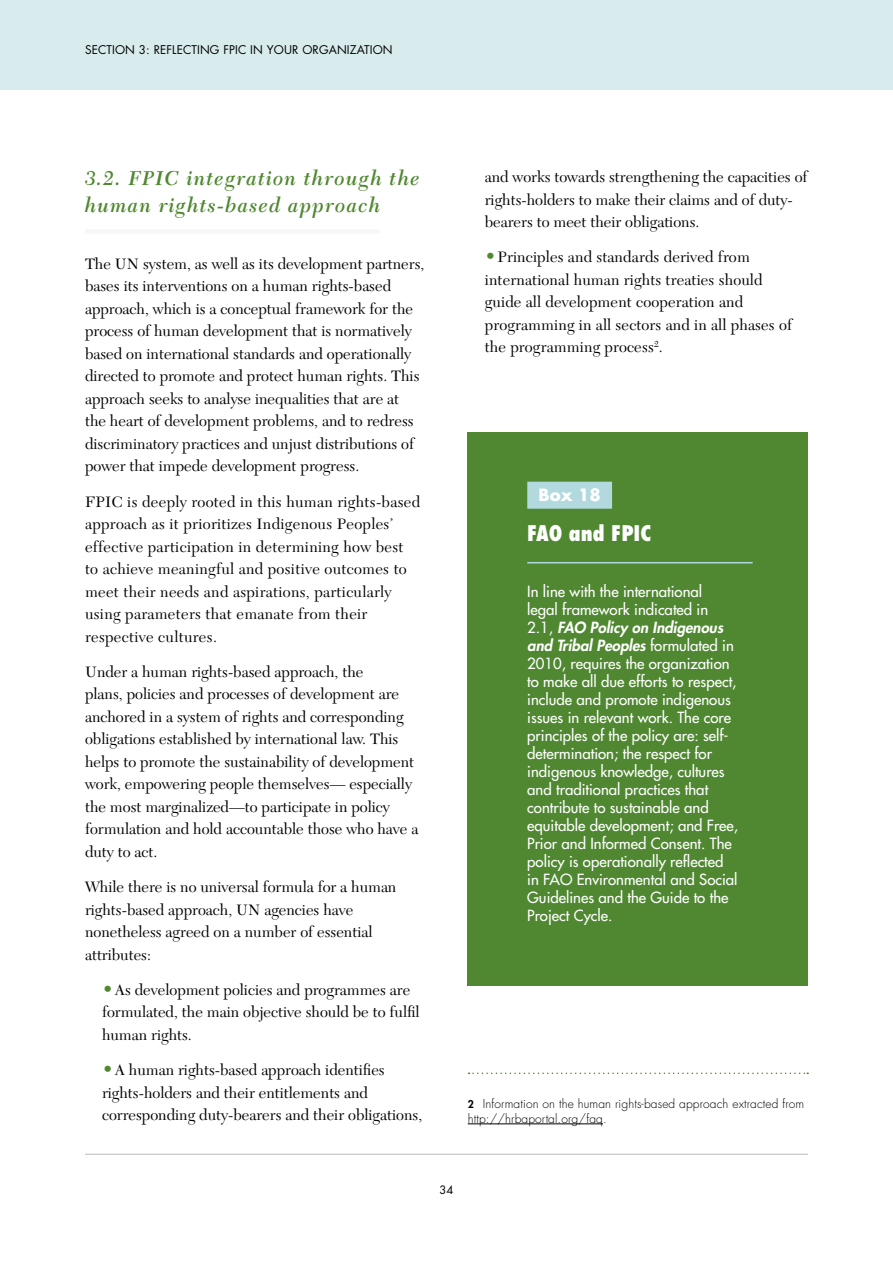
<style>
.page{position:relative;width:893px;height:1263px;background:#fff}
.page>*{position:absolute;margin:0;border:0;box-sizing:border-box;transform-origin:0 0}
.t1{font:italic 600 21px/27px "New Caledonia";letter-spacing:.05em;color:#508831}
.t2{font:800 condensed 21px "Futura Std";color:#fff}
.t3{font:700 16.5px "Futura Std";color:#fff}
.t4{font:15.75px/22.5px "New Caledonia";color:#000}
.t5{font:15.75px/22.5px "New Caledonia";letter-spacing:.02em;color:#000}
.t6{font:500 15px/18px "Futura Std";color:#fff}
.t7{font:300 12px/15px "Futura Std";letter-spacing:.01em;color:#000}
.t8{font:11.7px "Futura Std";letter-spacing:.01em;color:#000}
.t9{font:11.25px "Futura Std";color:#000}
.s1{font-family:"Futura Std";font-weight:700;font-size:16.5px;color:#508831}
.s2{font-weight:800;font-style:italic}
.s3{font-weight:800;font-size:10.5px}
</style>
<div class="page">
<hr style="left:85px;top:1154px;width:723px;height:1px;background:#bababa">
<div style="left:0;top:0;width:893px;height:89px;background:#d8ecee"></div>
<div style="left:85px;top:229px;width:295px;height:5px;background:#f5f7f8"></div>
<svg style="left:468px;top:1072px;width:340px;height:2px"></svg>
<hr style="left:468px;top:1123px;width:135px;height:1px;background:#000">
<div style="left:468px;top:432px;width:340px;height:554px;background:#508831"></div>
<div style="left:527px;top:482px;width:85px;height:27px;background:#b2dade"></div>
<hr style="left:527px;top:562px;width:226px;height:1px;background:#b2dade">
<p class="t8" style="left:85px;top:43px;width:309px">SECTION 3: REFLECTING FPIC IN YOUR ORGANIZATION</p>
<h1 class="t1" style="left:85px;top:165px;width:336px">3.2. FPIC integration through the human rights-based approach</h1>
<p class="t4" style="left:85px;top:253px;width:341px">The UN system, as well as its development partners, bases its interventions on a human rights-based approach, which is a conceptual framework for the process of human development that is normatively based on international standards and operationally directed to promote and protect human rights. This approach seeks to analyse inequalities that are at<br>the heart of development problems, and to redress discriminatory practices and unjust distributions of power that impede development progress.</p>
<p class="t5" style="left:85px;top:490px;width:337px">FPIC is deeply rooted in this human rights-based approach as it prioritizes Indigenous Peoples’ effective participation in determining how best to achieve meaningful and positive outcomes to meet their needs and aspirations, particularly using parameters that emanate from their respective cultures.</p>
<p class="t4" style="left:85px;top:661px;width:335px">Under a human rights-based approach, the<br>plans, policies and processes of development are anchored in a system of rights and corresponding obligations established by international law. This helps to promote the sustainability of development work, empowering people themselves— especially the most marginalized—to participate in policy formulation and hold accountable those who have a duty to act.</p>
<p class="t4" style="left:85px;top:876px;width:313px">While there is no universal formula for a human rights-based approach, UN agencies have nonetheless agreed on a number of essential attributes:</p>
<p class="t4" style="left:102px;top:979px;width:319px"><span class="s1">•</span>As development policies and programmes are formulated, the main objective should be to fulfil human rights.</p>
<p class="t4" style="left:102px;top:1059px;width:322px"><span class="s1">•</span>A human rights-based approach identifies rights-holders and their entitlements and corresponding duty-bearers and their obligations,</p>
<p class="t4" style="left:485px;top:166px;width:324px">and works towards strengthening the capacities of rights-holders to make their claims and of duty&shy;bearers to meet their obligations.</p>
<p class="t4" style="left:485px;top:246px;width:309px"><span class="s1">•</span>Principles and standards derived from international human rights treaties should guide all development cooperation and programming in all sectors and in all phases of the programming process<sup>2</sup>.</p>
<p class="t3" style="left:539px;top:484px;width:64px">Box 18</p>
<h1 class="t2" style="left:527px;top:520px;width:126px">FAO and FPIC</h1>
<p class="t6" style="left:527px;top:582px;width:212px">In line with the international<br>legal framework indicated in<br>2.1, <span class="s2">FAO Policy on Indigenous and Tribal Peoples</span> formulated in<br>2010, requires the organization to make all due efforts to respect, include and promote indigenous issues in relevant work. The core principles of the policy are: self&shy;determination; the respect for indigenous knowledge, cultures and traditional practices that contribute to sustainable and equitable development; and Free,<br>Prior and Informed Consent. The policy is operationally reflected in FAO Environmental and Social<br>Guidelines and the Guide to the<br>Project Cycle.</p>
<p class="t7" style="left:468px;top:1096px;width:338px"><span class="s3">2</span> Information on the human rights-based approach extracted from http://hrbaportal.org/faq.</p>
<p class="t9" style="left:440px;top:1183px;width:15px">34</p>
</div>
